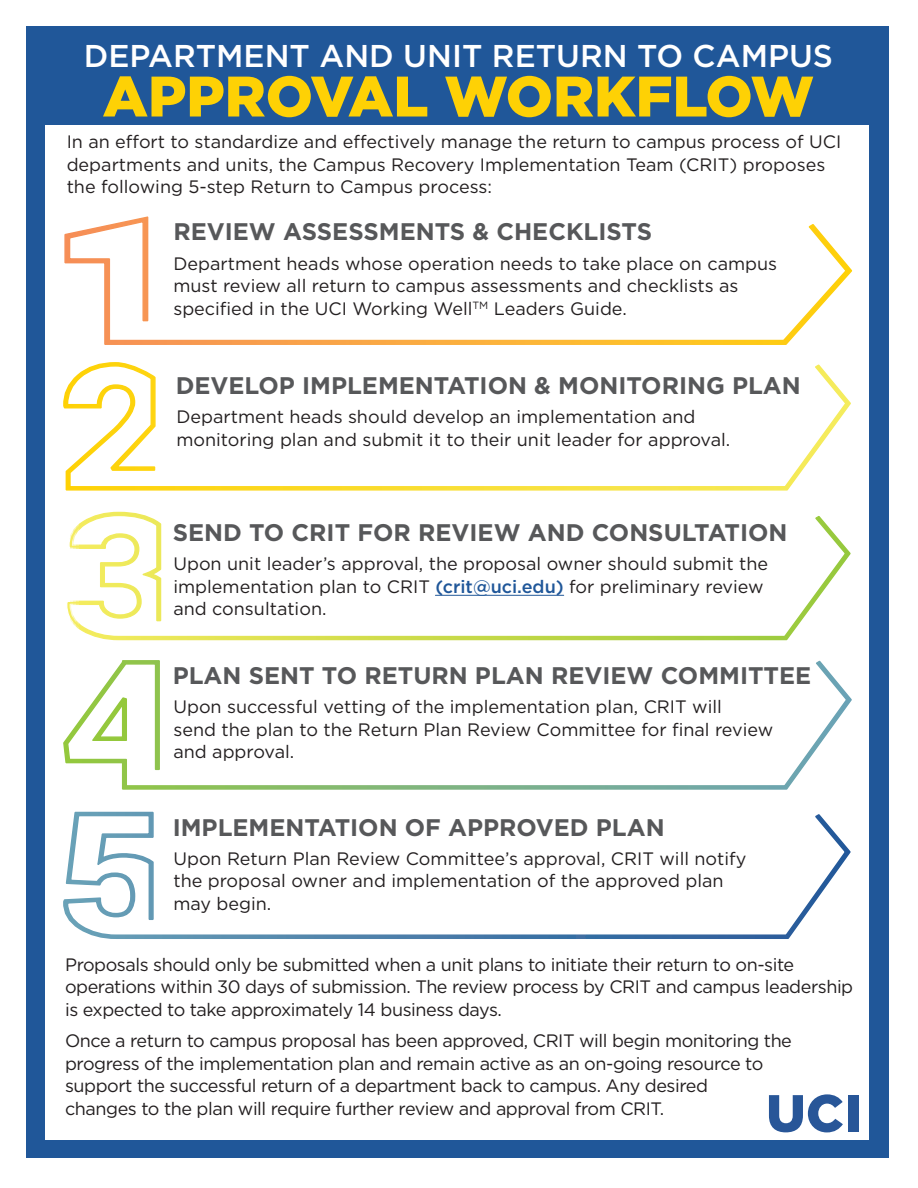
<style>
.page{position:relative;width:918px;height:1188px;background:#fff}
.page>*{position:absolute;margin:0;border:0;box-sizing:border-box;transform-origin:0 0}
.t1{font:900 57px "Gotham";color:#fed105}
.t2{font:500 31.5px "Gotham";color:#fff}
.t3{font:700 24px "Gotham";color:#57585a}
.t4{font:18px/22.5px "Gotham";color:#231f20}
.t5{font:18px/22.5px "Gotham";letter-spacing:-.025em;color:#231f20}
.s1{font-weight:500;color:#205799}
</style>
<div class="page">
<div style="left:26px;top:26px;width:863px;height:1132px;background:#205799"></div>
<div style="left:45px;top:125px;width:824px;height:1015px;background:#fff"></div>
<svg style="left:63px;top:811px;width:788px;height:128px"></svg>
<svg style="left:63px;top:660px;width:789px;height:130px"></svg>
<svg style="left:63px;top:362px;width:788px;height:129px"></svg>
<svg style="left:64px;top:216px;width:789px;height:129px"></svg>
<svg style="left:67px;top:511px;width:784px;height:130px"></svg>
<svg style="left:769px;top:1094px;width:74px;height:38px"></svg>
<div style="left:849px;top:1095px;width:10px;height:37px;background:#285698"></div>
<h2 class="t2" style="left:84px;top:38px;width:751px">DEPARTMENT AND UNIT RETURN TO CAMPUS</h2>
<h1 class="t1" style="left:103px;top:63px;width:713px">APPROVAL WORKFLOW</h1>
<p class="t4" style="left:67px;top:130px;width:776px">In an effort to standardize and effectively manage the return to campus process of UCI</p>
<p class="t4" style="left:67px;top:153px;width:760px">departments and units, the Campus Recovery Implementation Team (CRIT) proposes the following 5-step Return to Campus process:</p>
<h3 class="t3" style="left:173px;top:217px;width:480px">REVIEW ASSESSMENTS &amp; CHECKLISTS</h3>
<p class="t4" style="left:173px;top:252px;width:605px">Department heads whose operation needs to take place on campus must review all return to campus assessments and checklists as specified in the UCI Working Well<sup>TM</sup> Leaders Guide.</p>
<h3 class="t3" style="left:176px;top:372px;width:627px">DEVELOP IMPLEMENTATION &amp; MONITORING PLAN</h3>
<p class="t4" style="left:176px;top:405px;width:555px">Department heads should develop an implementation and monitoring plan and submit it to their unit leader for approval.</p>
<h3 class="t3" style="left:173px;top:519px;width:616px">SEND TO CRIT FOR REVIEW AND CONSULTATION</h3>
<p class="t4" style="left:173px;top:552px;width:596px">Upon unit leader’s approval, the proposal owner should submit the implementation plan to CRIT <span class="s1">(crit@uci.edu)</span> for preliminary review and consultation.</p>
<h3 class="t3" style="left:173px;top:662px;width:640px">PLAN SENT TO RETURN PLAN REVIEW COMMITTEE</h3>
<p class="t4" style="left:173px;top:695px;width:601px">Upon successful vetting of the implementation plan, CRIT will<br>send the plan to the Return Plan Review Committee for final review and approval.</p>
<h3 class="t3" style="left:173px;top:813px;width:493px">IMPLEMENTATION OF APPROVED PLAN</h3>
<p class="t4" style="left:173px;top:847px;width:575px">Upon Return Plan Review Committee’s approval, CRIT will notify the proposal owner and implementation of the approved plan may begin.</p>
<p class="t5" style="left:65px;top:953px;width:790px">Proposals should only be submitted when a unit plans to initiate their return to on-site operations within 30 days of submission. The review process by CRIT and campus leadership is expected to take approximately 14 business days.</p>
<p class="t5" style="left:65px;top:1030px;width:728px">Once a return to campus proposal has been approved, CRIT will begin monitoring the progress of the implementation plan and remain active as an on-going resource to support the successful return of a department back to campus. Any desired<br>changes to the plan will require further review and approval from CRIT.</p>
</div>
